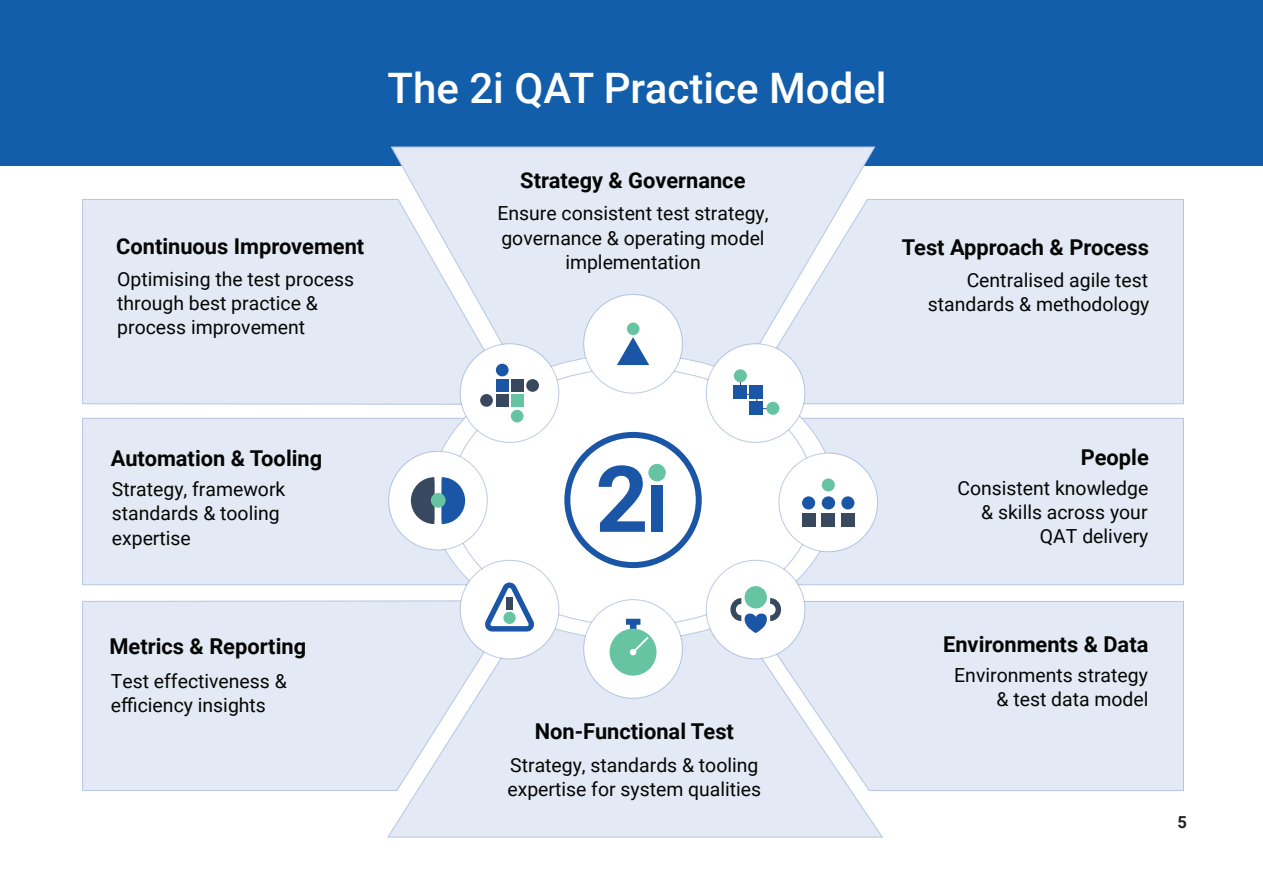
<style>
.page{position:relative;width:1263px;height:893px;background:#fff}
.page>*{position:absolute;margin:0;border:0;box-sizing:border-box;transform-origin:0 0}
.t1{font:700 92.25px "Roboto";color:#1a55a6}
.t2{font:500 42px "Roboto";color:#fff}
.t3{font:700 21.9px "Roboto";color:#050504}
.t4{font:19.35px/24.3px "Roboto";color:#050504}
.t5{font:700 16.5px "Roboto";color:#231f20}
</style>
<div class="page">
<div style="left:0;top:0;width:1263px;height:165px;background:#135eab"></div>
<div style="left:82px;top:418px;width:542px;height:167px;background:#e3eaf5;border:1px solid #b4c6e3"></div>
<div style="left:82px;top:600px;width:305px;height:191px;background:#e3eaf5"></div>
<div style="left:82px;top:199px;width:308px;height:206px;background:#e3eaf5"></div>
<div style="left:884px;top:601px;width:300px;height:190px;background:#e3eaf5"></div>
<div style="left:876px;top:199px;width:308px;height:205px;background:#e3eaf5"></div>
<svg style="left:387px;top:600px;width:497px;height:238px;background:#e4eaf5"></svg>
<svg style="left:390px;top:146px;width:486px;height:261px;background:#e3eaf5"></svg>
<div style="left:644px;top:418px;width:540px;height:167px;background:#e3eaf5;border:1px solid #b4c6e3"></div>
<div style="left:431px;top:354px;width:404px;height:286px;background:#fff;border-radius:50%"></div>
<div style="left:460px;top:344px;width:99px;height:98px;background:#fff;border-radius:50%"></div>
<div style="left:511px;top:379px;width:12px;height:13px;background:#38485e"></div>
<div style="left:526px;top:379px;width:13px;height:13px;background:#38485e;border-radius:50%"></div>
<div style="left:496px;top:394px;width:12px;height:13px;background:#38485e"></div>
<div style="left:480px;top:394px;width:13px;height:13px;background:#38485e;border-radius:50%"></div>
<div style="left:496px;top:379px;width:13px;height:13px;background:#1a55a6"></div>
<div style="left:496px;top:364px;width:13px;height:12px;background:#1a55a6;border-radius:50%"></div>
<div style="left:511px;top:394px;width:12px;height:13px;background:#67c4a2"></div>
<div style="left:511px;top:410px;width:12px;height:12px;background:#67c4a2;border-radius:50%"></div>
<div style="left:389px;top:451px;width:98px;height:99px;background:#fff;border-radius:50%"></div>
<svg style="left:411px;top:477px;width:24px;height:47px"></svg>
<svg style="left:441px;top:477px;width:24px;height:47px"></svg>
<div style="left:431px;top:493px;width:15px;height:15px;background:#67c4a2;border-radius:50%"></div>
<div style="left:584px;top:600px;width:98px;height:98px;background:#fff;border-radius:50%"></div>
<svg style="left:610px;top:619px;width:46px;height:57px"></svg>
<div style="left:706px;top:560px;width:99px;height:99px;background:#fff;border-radius:50%"></div>
<div style="left:744px;top:586px;width:23px;height:22px;background:#67c4a2;border-radius:50%"></div>
<svg style="left:730px;top:598px;width:51px;height:35px"></svg>
<div style="left:706px;top:344px;width:99px;height:98px;background:#fff;border-radius:50%"></div>
<svg style="left:740px;top:378px;width:30px;height:31px"></svg>
<div style="left:734px;top:369px;width:13px;height:13px;background:#67c4a2;border-radius:50%"></div>
<div style="left:734px;top:386px;width:13px;height:13px;background:#1a55a6"></div>
<div style="left:766px;top:402px;width:13px;height:13px;background:#67c4a2;border-radius:50%"></div>
<div style="left:750px;top:386px;width:13px;height:13px;background:#1a55a6"></div>
<div style="left:750px;top:402px;width:13px;height:13px;background:#1a55a6"></div>
<div style="left:584px;top:294px;width:98px;height:99px;background:#fff;border-radius:50%"></div>
<div style="left:627px;top:322px;width:12px;height:13px;background:#67c4a2;border-radius:50%"></div>
<svg style="left:617px;top:337px;width:32px;height:28px"></svg>
<div style="left:460px;top:560px;width:99px;height:99px;background:#fff;border-radius:50%"></div>
<svg style="left:485px;top:582px;width:49px;height:49px"></svg>
<div style="left:506px;top:597px;width:7px;height:12px;background:#38485e"></div>
<div style="left:503px;top:612px;width:13px;height:12px;background:#67c4a2;border-radius:50%"></div>
<div style="left:779px;top:453px;width:98px;height:99px;background:#fff;border-radius:50%"></div>
<div style="left:802px;top:513px;width:13px;height:13px;background:#38485e"></div>
<div style="left:822px;top:513px;width:13px;height:13px;background:#38485e"></div>
<div style="left:841px;top:513px;width:13px;height:13px;background:#38485e"></div>
<div style="left:841px;top:496px;width:13px;height:13px;background:#1a55a6;border-radius:50%"></div>
<div style="left:802px;top:496px;width:13px;height:13px;background:#1a55a6;border-radius:50%"></div>
<div style="left:822px;top:496px;width:13px;height:13px;background:#1a55a6;border-radius:50%"></div>
<div style="left:822px;top:478px;width:13px;height:13px;background:#67c4a2;border-radius:50%"></div>
<div style="left:564px;top:432px;width:138px;height:136px;border:6px solid #1a55a6;border-radius:50%"></div>
<div style="left:652px;top:486px;width:11px;height:46px;background:#1a55a6"></div>
<div style="left:648px;top:464px;width:18px;height:17px;background:#67c4a2;border-radius:50%"></div>
<h2 class="t2" style="left:388px;top:58px;width:501px">The 2i QAT Practice Model</h2>
<p class="t3" style="left:116px;top:231px;width:250px">Continuous Improvement</p>
<p class="t4" style="left:117px;top:266px;width:239px">Optimising the test process through best practice &amp; process improvement</p>
<p class="t3" style="left:520px;top:165px;width:227px">Strategy &amp; Governance</p>
<p class="t4" style="left:497px;top:201px;width:273px;text-align:center">Ensure consistent test strategy, governance &amp; operating model implementation</p>
<p class="t3" style="left:902px;top:231px;width:249px">Test Approach &amp; Process</p>
<p class="t4" style="left:928px;top:267px;width:223px;text-align:right">Centralised agile test standards &amp; methodology</p>
<p class="t3" style="left:111px;top:443px;width:213px">Automation &amp; Tooling</p>
<p class="t3" style="left:1081px;top:442px;width:70px">People</p>
<h1 class="t1" style="left:595px;top:434px;width:54px">2</h1>
<p class="t4" style="left:957px;top:475px;width:193px;text-align:right">Consistent knowledge &amp; skills across your<br>QAT delivery</p>
<p class="t4" style="left:112px;top:476px;width:175px">Strategy, framework standards &amp; tooling expertise</p>
<p class="t3" style="left:109px;top:630px;width:198px">Metrics &amp; Reporting</p>
<p class="t4" style="left:111px;top:668px;width:177px">Test effectiveness &amp; efficiency insights</p>
<p class="t3" style="left:535px;top:716px;width:201px">Non-Functional Test</p>
<p class="t4" style="left:507px;top:752px;width:255px">Strategy, standards &amp; tooling expertise for system qualities</p>
<p class="t3" style="left:943px;top:629px;width:207px">Environments &amp; Data</p>
<p class="t4" style="left:954px;top:662px;width:196px;text-align:right">Environments strategy &amp; test data model</p>
<p class="t5" style="left:1177px;top:810px;width:11px">5</p>
</div>
